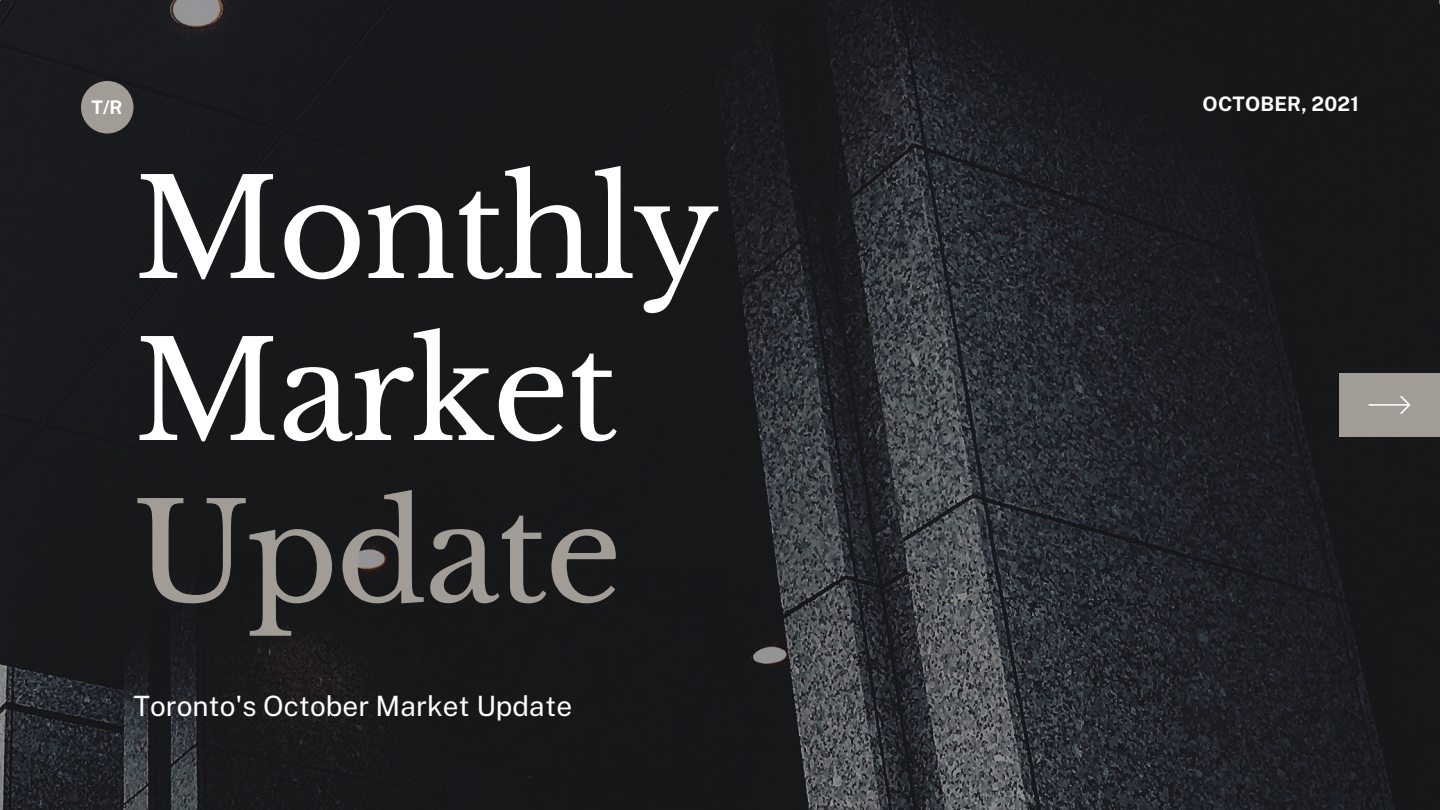
<style>
.page{position:relative;width:1440px;height:810px;background:#fff}
.page>*{position:absolute;margin:0;border:0;box-sizing:border-box;transform-origin:0 0}
.t1{font:135px/162px "Libre Baskerville";letter-spacing:-.02em;color:#fff}
.t2{font:135px "Libre Baskerville";letter-spacing:-.02em;color:#a19c95}
.t3{font:28px "Public Sans";color:#fff}
.t4{font:700 20px "Public Sans";letter-spacing:.01em;color:#fff}
.t5{font:700 18.8px "Public Sans";color:#fff}
</style>
<div class="page">
<img style="left:0;top:0;width:1440px;height:810px">
<div style="left:1339px;top:373px;width:101px;height:64px;background:#a19c95"></div>
<svg style="left:1369px;top:396px;width:42px;height:18px"></svg>
<div style="left:81px;top:81px;width:52px;height:52px;background:#a19c95;border-radius:50%"></div>
<p class="t5" style="left:92px;top:96px;width:33px">T/R</p>
<p class="t1" style="left:133px;top:150px;width:588px">Monthly<br>Market</p>
<p class="t2" style="left:133px;top:471px;width:490px">Update</p>
<p class="t3" style="left:133px;top:690px;width:440px">Toronto's October Market Update</p>
<p class="t4" style="left:1203px;top:92px;width:158px">OCTOBER, 2021</p>
</div>
